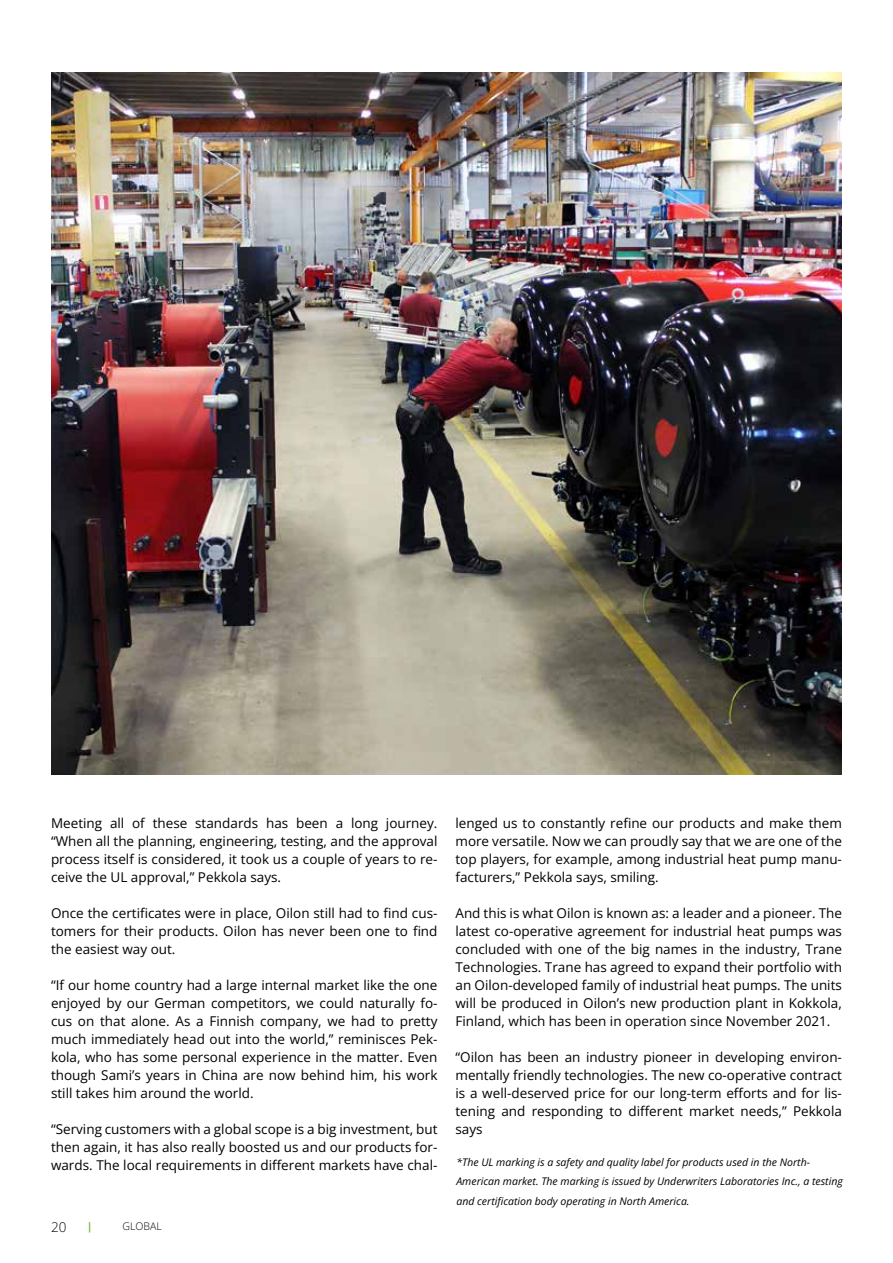
<style>
.page{position:relative;width:893px;height:1263px;background:#fff}
.page>*{position:absolute;margin:0;border:0;box-sizing:border-box;transform-origin:0 0}
.t1{font:13.5px/18px "Open Sans";color:#000;text-align:justify}
.t2{font:300 13.5px "Open Sans";color:#000}
.t3{font:italic 10.5px/19.5px "Open Sans";color:#000}
.t4{font:300 10.5px "Open Sans";color:#000}
.t5{font:700 10.5px "Open Sans";color:#76b82a}
</style>
<div class="page">
<img style="left:51px;top:72px;width:791px;height:702px">
<p class="t1" style="left:51px;top:814px;width:388px">Meeting all of these standards has been a long journey. “When all the planning, engineering, testing, and the approval process itself is considered, it took us a couple of years to re&shy;ceive the UL approval,” Pekkola says.</p>
<p class="t1" style="left:51px;top:904px;width:388px">Once the certificates were in place, Oilon still had to find cus&shy;tomers for their products. Oilon has never been one to find the easiest way out.</p>
<p class="t1" style="left:51px;top:976px;width:388px">“If our home country had a large internal market like the one enjoyed by our German competitors, we could naturally fo&shy;cus on that alone. As a Finnish company, we had to pretty much immediately head out into the world,” reminisces Pek&shy;kola, who has some personal experience in the matter. Even though Sami’s years in China are now behind him, his work still takes him around the world.</p>
<p class="t1" style="left:51px;top:1120px;width:388px">“Serving customers with a global scope is a big investment, but then again, it has also really boosted us and our products for&shy;wards. The local requirements in different markets have chal-</p>
<p class="t2" style="left:51px;top:1218px;width:17px">20</p>
<p class="t5" style="left:87px;top:1219px;width:7px">|</p>
<p class="t4" style="left:122px;top:1219px;width:41px">GLOBAL</p>
<p class="t1" style="left:455px;top:814px;width:388px">lenged us to constantly refine our products and make them more versatile. Now we can proudly say that we are one of the top players, for example, among industrial heat pump manu&shy;facturers,” Pekkola says, smiling.</p>
<p class="t1" style="left:455px;top:904px;width:388px">And this is what Oilon is known as: a leader and a pioneer. The latest co-operative agreement for industrial heat pumps was concluded with one of the big names in the industry, Trane Technologies. Trane has agreed to expand their portfolio with an Oilon-developed family of industrial heat pumps. The units will be produced in Oilon’s new production plant in Kokkola, Finland, which has been in operation since November 2021.</p>
<p class="t1" style="left:455px;top:1048px;width:388px">“Oilon has been an industry pioneer in developing environ&shy;mentally friendly technologies. The new co-operative contract is a well-deserved price for our long-term efforts and for lis&shy;tening and responding to different market needs,” Pekkola says</p>
<p class="t3" style="left:456px;top:1152px;width:388px">*The UL marking is a safety and quality label for products used in the North-<br>American market. The marking is issued by Underwriters Laboratories Inc., a testing and certification body operating in North America.</p>
</div>
